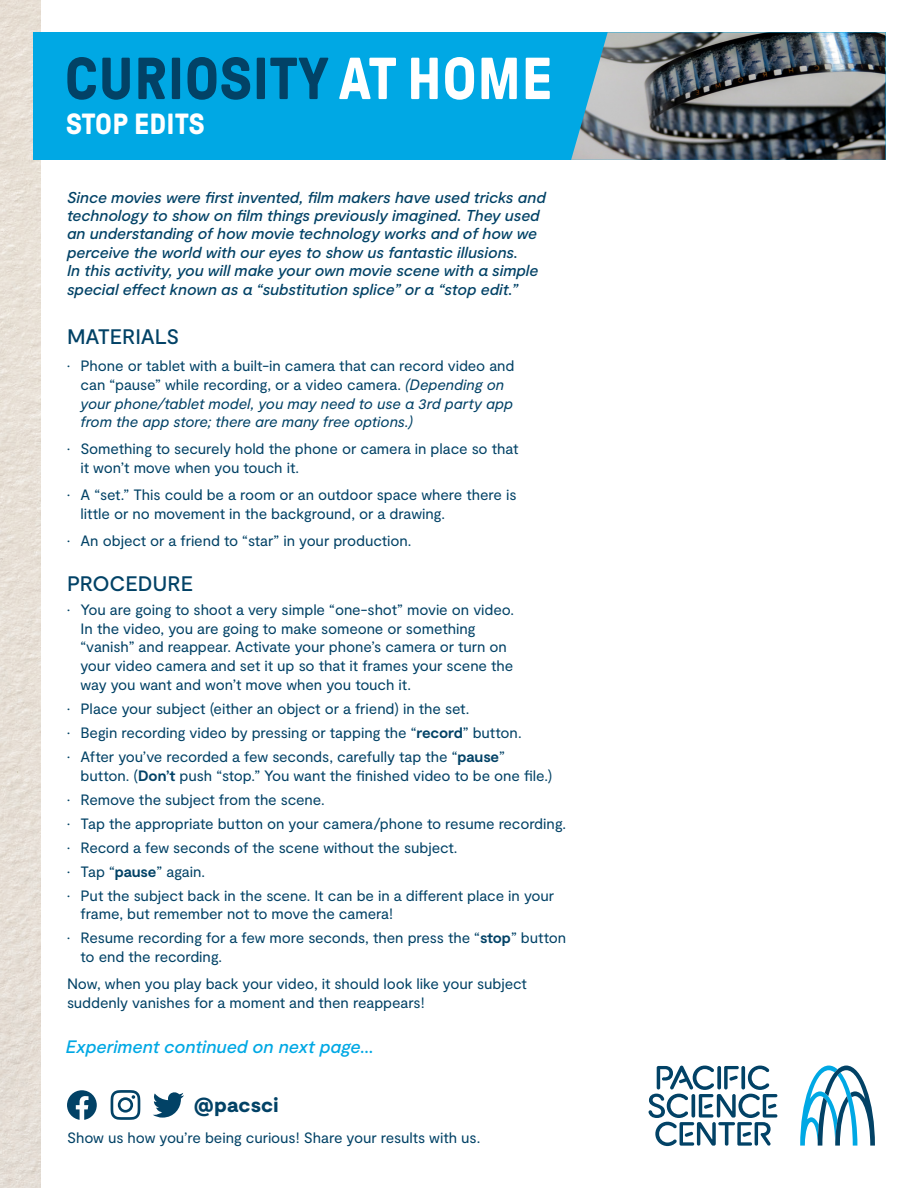
<style>
.page{position:relative;width:918px;height:1188px;background:#fff}
.page>*{position:absolute;margin:0;border:0;box-sizing:border-box;transform-origin:0 0}
.t1{font:700 59.1px "GT Pressura";letter-spacing:.01em;color:#024266}
.t2{font:700 29.1px "GT Pressura";letter-spacing:.01em;color:#fff}
.t3{font:500 21px "Moderat";letter-spacing:-.005em;color:#024266}
.t4{font:900 20.4px "Moderat";letter-spacing:.01em;color:#024266}
.t5{font:italic 500 18px "Moderat";letter-spacing:-.005em;color:#00a8e4}
.t6{font:italic 500 15.75px/18.3px "Moderat";letter-spacing:-.005em;color:#024266}
.t7{font:15px/18.8px "Moderat";letter-spacing:-.01em;color:#024266}
.t8{font:italic 15px/18.8px "Moderat";letter-spacing:-.01em;color:#024266}
.s1{color:#fff}
.s2{font-style:normal}
.s3{font-weight:700}
</style>
<div class="page">
<img style="left:0;top:0;width:40px;height:1188px">
<div style="left:33px;top:32px;width:853px;height:128px;background:#00a8e4"></div>
<img style="left:571px;top:32px;width:315px;height:128px">
<svg style="left:800px;top:1066px;width:75px;height:80px"></svg>
<svg style="left:648px;top:1065px;width:129px;height:81px"></svg>
<svg style="left:153px;top:1092px;width:31px;height:26px"></svg>
<svg style="left:111px;top:1090px;width:29px;height:30px"></svg>
<svg style="left:67px;top:1090px;width:30px;height:30px"></svg>
<p class="t1" style="left:65px;top:47px;width:489px">CURIOSITY <span class="s1">AT HOME</span></p>
<p class="t2" style="left:66px;top:108px;width:140px">STOP EDITS</p>
<p class="t6" style="left:67px;top:189px;width:480px">Since movies were first invented, film makers have used tricks and technology to show on film things previously imagined. They used an understanding of how movie technology works and of how we</p>
<p class="t6" style="left:67px;top:244px;width:473px">perceive the world with our eyes to show us fantastic illusions.<br>In this activity, you will make your own movie scene with a simple special effect known as a “substitution splice” or a “stop edit.”</p>
<p class="t3" style="left:67px;top:325px;width:114px">MATERIALS</p>
<p class="t8" style="left:81px;top:357px;width:436px;text-indent:-14px"><span class="s2">• Phone or tablet with a built-in camera that can record video and can “pause” while recording, or a video camera.</span> (Depending on your phone/tablet model, you may need to use a 3rd party app from the app store; there are many free options.)</p>
<p class="t7" style="left:81px;top:440px;width:440px;text-indent:-14px">• Something to securely hold the phone or camera in place so that it won’t move when you touch it.</p>
<p class="t7" style="left:81px;top:486px;width:438px;text-indent:-14px">• A “set.” This could be a room or an outdoor space where there is little or no movement in the background, or a drawing.</p>
<p class="t7" style="left:67px;top:532px;width:346px">• An object or a friend to “star” in your production.</p>
<p class="t3" style="left:67px;top:571px;width:127px">PROCEDURE</p>
<p class="t7" style="left:81px;top:601px;width:435px;text-indent:-14px">• You are going to shoot a very simple “one-shot” movie on video.<br>In the video, you are going to make someone or something “vanish” and reappear. Activate your phone’s camera or turn on your video camera and set it up so that it frames your scene the way you want and won’t move when you touch it.</p>
<p class="t7" style="left:67px;top:700px;width:404px">• Place your subject (either an object or a friend) in the set.</p>
<p class="t7" style="left:67px;top:724px;width:456px">• Begin recording video by pressing or tapping the “<span class="s3">record</span>” button.</p>
<p class="t7" style="left:81px;top:748px;width:473px;text-indent:-14px">• After you’ve recorded a few seconds, carefully tap the “<span class="s3">pause</span>” button. (<span class="s3">Don’t</span> push “stop.” You want the finished video to be one file.)</p>
<p class="t7" style="left:67px;top:790px;width:259px">• Remove the subject from the scene.</p>
<p class="t7" style="left:67px;top:814px;width:501px">• Tap the appropriate button on your camera/phone to resume recording.</p>
<p class="t7" style="left:67px;top:838px;width:392px">• Record a few seconds of the scene without the subject.</p>
<p class="t7" style="left:67px;top:862px;width:140px">• Tap “<span class="s3">pause</span>” again.</p>
<p class="t7" style="left:81px;top:886px;width:475px;text-indent:-14px">• Put the subject back in the scene. It can be in a different place in your frame, but remember not to move the camera!</p>
<p class="t7" style="left:67px;top:929px;width:501px">• Resume recording for a few more seconds, then press the “<span class="s3">stop</span>” button</p>
<p class="t7" style="left:67px;top:944px;width:461px;line-height:27px;text-indent:14px">to end the recording.<br>Now, when you play back your video, it should look like your subject</p>
<p class="t7" style="left:67px;top:994px;width:359px">suddenly vanishes for a moment and then reappears!</p>
<p class="t5" style="left:66px;top:1037px;width:309px">Experiment continued on next page...</p>
<p class="t4" style="left:194px;top:1093px;width:86px">@pacsci</p>
<p class="t7" style="left:67px;top:1129px;width:415px">Show us how you’re being curious! Share your results with us.</p>
</div>
